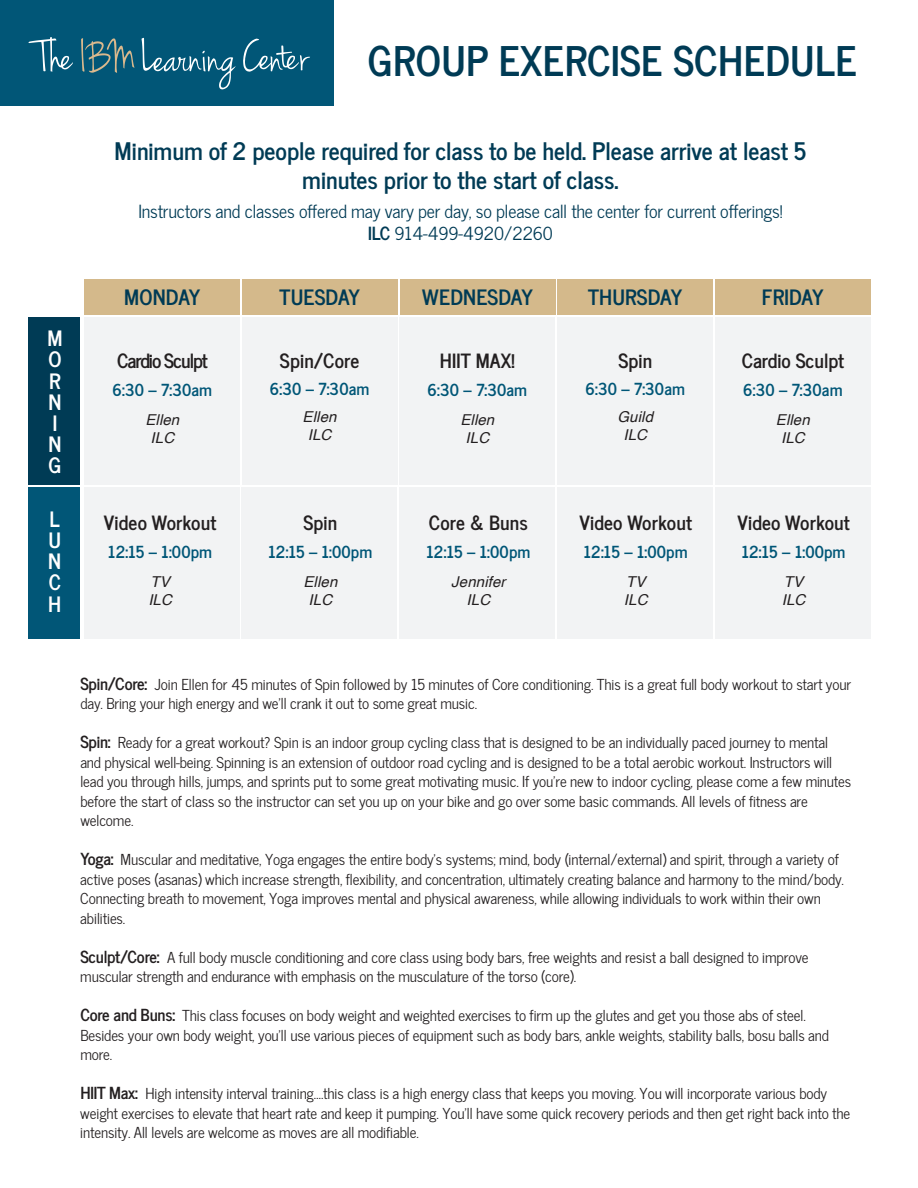
<style>
.page{position:relative;width:918px;height:1188px;background:#fff}
.page>*{position:absolute;margin:0;border:0;box-sizing:border-box;transform-origin:0 0}
.t1{font:700 40.5px "News Cycle";letter-spacing:.01em;color:#003b55}
.t2{font:700 24px/28.8px "News Cycle";color:#003b55;text-align:center}
.t3{font:700 21px "News Cycle";letter-spacing:.01em;color:#003b55}
.t4{font:700 21px/21.1px "News Cycle";color:#fff}
.t5{font:700 19.5px "News Cycle";letter-spacing:.01em;color:#231f20}
.t6{font:700 19.5px "News Cycle";letter-spacing:-.05em;color:#231f20}
.t7{font:18px/21.6px "News Cycle";letter-spacing:-.01em;color:#003b55;text-align:center}
.t8{font:700 16.5px "News Cycle";letter-spacing:.01em;color:#005677}
.t9{font:15px/19.5px "News Cycle";letter-spacing:-.01em;color:#231f20}
.t10{font:italic 15px/18px "Helvetica";letter-spacing:.01em;color:#231f20;text-align:center}
.s1{font-weight:700}
.s2{font-weight:700;font-size:16.5px}
</style>
<div class="page">
<div style="left:85px;top:317px;width:155px;height:168px;background:#f2f3f4"></div>
<div style="left:242px;top:317px;width:155px;height:168px;background:#f2f3f4"></div>
<div style="left:400px;top:317px;width:155px;height:168px;background:#f2f3f4"></div>
<div style="left:558px;top:317px;width:155px;height:168px;background:#f2f3f4"></div>
<div style="left:715px;top:317px;width:155px;height:168px;background:#f2f3f4"></div>
<div style="left:0;top:0;width:334px;height:105px;background:#015677"></div>
<svg style="left:28px;top:37px;width:45px;height:35px"></svg>
<svg style="left:81px;top:38px;width:54px;height:35px"></svg>
<svg style="left:142px;top:38px;width:94px;height:51px"></svg>
<svg style="left:243px;top:39px;width:67px;height:33px"></svg>
<div style="left:29px;top:317px;width:51px;height:168px;background:#003b55"></div>
<div style="left:28px;top:487px;width:52px;height:152px;background:#015677"></div>
<div style="left:85px;top:279px;width:155px;height:35px;background:#d4b98b"></div>
<div style="left:242px;top:279px;width:155px;height:35px;background:#d4b98b"></div>
<div style="left:400px;top:279px;width:155px;height:35px;background:#d4b98b"></div>
<div style="left:558px;top:279px;width:155px;height:35px;background:#d4b98b"></div>
<div style="left:715px;top:279px;width:155px;height:35px;background:#d4b98b"></div>
<div style="left:85px;top:488px;width:155px;height:151px;background:#f2f3f4"></div>
<div style="left:242px;top:488px;width:155px;height:151px;background:#f2f3f4"></div>
<div style="left:400px;top:488px;width:155px;height:151px;background:#f2f3f4"></div>
<div style="left:557px;top:488px;width:156px;height:151px;background:#f2f3f4"></div>
<div style="left:715px;top:488px;width:155px;height:151px;background:#f2f3f4"></div>
<h3 class="t4" style="left:47px;top:326px;width:16px">M<br>O<br>R<br>N<br>I<br>N<br>G</h3>
<h3 class="t4" style="left:48px;top:506px;width:14px;text-align:justify">L U N C H</h3>
<h1 class="t1" style="left:368px;top:25px;width:491px">GROUP EXERCISE SCHEDULE</h1>
<h2 class="t2" style="left:115px;top:134px;width:693px">Minimum of 2 people required for class to be held. Please arrive at least 5 minutes prior to the start of class.</h2>
<p class="t7" style="left:138px;top:200px;width:646px">Instructors and classes offered may vary per day, so please call the center for current offerings!<br><span class="s1">ILC</span> 914-499-4920/2260</p>
<h3 class="t3" style="left:124px;top:279px;width:78px">MONDAY</h3>
<h3 class="t3" style="left:280px;top:279px;width:82px">TUESDAY</h3>
<h3 class="t3" style="left:422px;top:279px;width:112px">WEDNESDAY</h3>
<h3 class="t3" style="left:588px;top:279px;width:96px">THURSDAY</h3>
<h3 class="t3" style="left:762px;top:279px;width:63px">FRIDAY</h3>
<h3 class="t6" style="left:117px;top:343px;width:92px">Cardio Sculpt</h3>
<p class="t8" style="left:113px;top:376px;width:101px">6:30 – 7:30am</p>
<p class="t10" style="left:145px;top:411px;width:35px">Ellen<br>ILC</p>
<h3 class="t5" style="left:104px;top:505px;width:114px">Video Workout</h3>
<p class="t8" style="left:108px;top:538px;width:105px">12:15 – 1:00pm</p>
<p class="t10" style="left:148px;top:573px;width:25px;text-align:left">TV<br>ILC</p>
<h3 class="t5" style="left:280px;top:343px;width:81px">Spin/Core</h3>
<p class="t8" style="left:270px;top:374px;width:101px">6:30 – 7:30am</p>
<p class="t10" style="left:303px;top:408px;width:35px">Ellen<br>ILC</p>
<h3 class="t5" style="left:303px;top:505px;width:35px">Spin</h3>
<p class="t8" style="left:269px;top:538px;width:105px">12:15 – 1:00pm</p>
<p class="t10" style="left:303px;top:573px;width:35px">Ellen<br>ILC</p>
<h3 class="t5" style="left:440px;top:343px;width:77px">HIIT MAX!</h3>
<p class="t8" style="left:428px;top:376px;width:101px">6:30 – 7:30am</p>
<p class="t10" style="left:460px;top:411px;width:35px">Ellen<br>ILC</p>
<h3 class="t5" style="left:429px;top:505px;width:101px">Core &amp; Buns</h3>
<p class="t8" style="left:427px;top:538px;width:105px">12:15 – 1:00pm</p>
<p class="t10" style="left:451px;top:573px;width:56px">Jennifer<br>ILC</p>
<h3 class="t5" style="left:618px;top:343px;width:35px">Spin</h3>
<p class="t8" style="left:586px;top:374px;width:101px">6:30 – 7:30am</p>
<p class="t10" style="left:617px;top:408px;width:37px">Guild<br>ILC</p>
<h3 class="t5" style="left:579px;top:505px;width:114px">Video Workout</h3>
<p class="t8" style="left:584px;top:538px;width:105px">12:15 – 1:00pm</p>
<p class="t10" style="left:624px;top:573px;width:25px;text-align:left">TV<br>ILC</p>
<h3 class="t5" style="left:742px;top:343px;width:104px">Cardio Sculpt</h3>
<p class="t8" style="left:743px;top:376px;width:101px">6:30 – 7:30am</p>
<p class="t10" style="left:776px;top:411px;width:35px">Ellen<br>ILC</p>
<h3 class="t5" style="left:737px;top:505px;width:114px">Video Workout</h3>
<p class="t8" style="left:742px;top:538px;width:105px">12:15 – 1:00pm</p>
<p class="t10" style="left:782px;top:573px;width:25px;text-align:left">TV<br>ILC</p>
<p class="t9" style="left:80px;top:674px;width:772px"><span class="s2">Spin/Core:</span> Join Ellen for 45 minutes of Spin followed by 15 minutes of Core conditioning. This is a great full body workout to start your day. Bring your high energy and we’ll crank it out to some great music.</p>
<p class="t9" style="left:80px;top:732px;width:772px"><span class="s2">Spin:</span> Ready for a great workout? Spin is an indoor group cycling class that is designed to be an individually paced journey to mental and physical well-being. Spinning is an extension of outdoor road cycling and is designed to be a total aerobic workout. Instructors will lead you through hills, jumps, and sprints put to some great motivating music. If you’re new to indoor cycling, please come a few minutes before the start of class so the instructor can set you up on your bike and go over some basic commands. All levels of fitness are welcome.</p>
<p class="t9" style="left:80px;top:849px;width:765px"><span class="s2">Yoga:</span> Muscular and meditative, Yoga engages the entire body’s systems; mind, body (internal/external) and spirit, through a variety of active poses (asanas) which increase strength, flexibility, and concentration, ultimately creating balance and harmony to the mind/body.<br>Connecting breath to movement, Yoga improves mental and physical awareness, while allowing individuals to work within their own abilities.</p>
<p class="t9" style="left:80px;top:947px;width:730px"><span class="s2">Sculpt/Core:</span> A full body muscle conditioning and core class using body bars, free weights and resist a ball designed to improve muscular strength and endurance with emphasis on the musculature of the torso (core).</p>
<p class="t9" style="left:80px;top:1005px;width:750px"><span class="s2">Core and Buns:</span> This class focuses on body weight and weighted exercises to firm up the glutes and get you those abs of steel.<br>Besides your own body weight, you’ll use various pieces of equipment such as body bars, ankle weights, stability balls, bosu balls and more.</p>
<p class="t9" style="left:80px;top:1083px;width:772px"><span class="s2">HIIT Max:</span> High intensity interval training….this class is a high energy class that keeps you moving. You will incorporate various body weight exercises to elevate that heart rate and keep it pumping. You’ll have some quick recovery periods and then get right back into the intensity. All levels are welcome as moves are all modifiable.</p>
</div>
